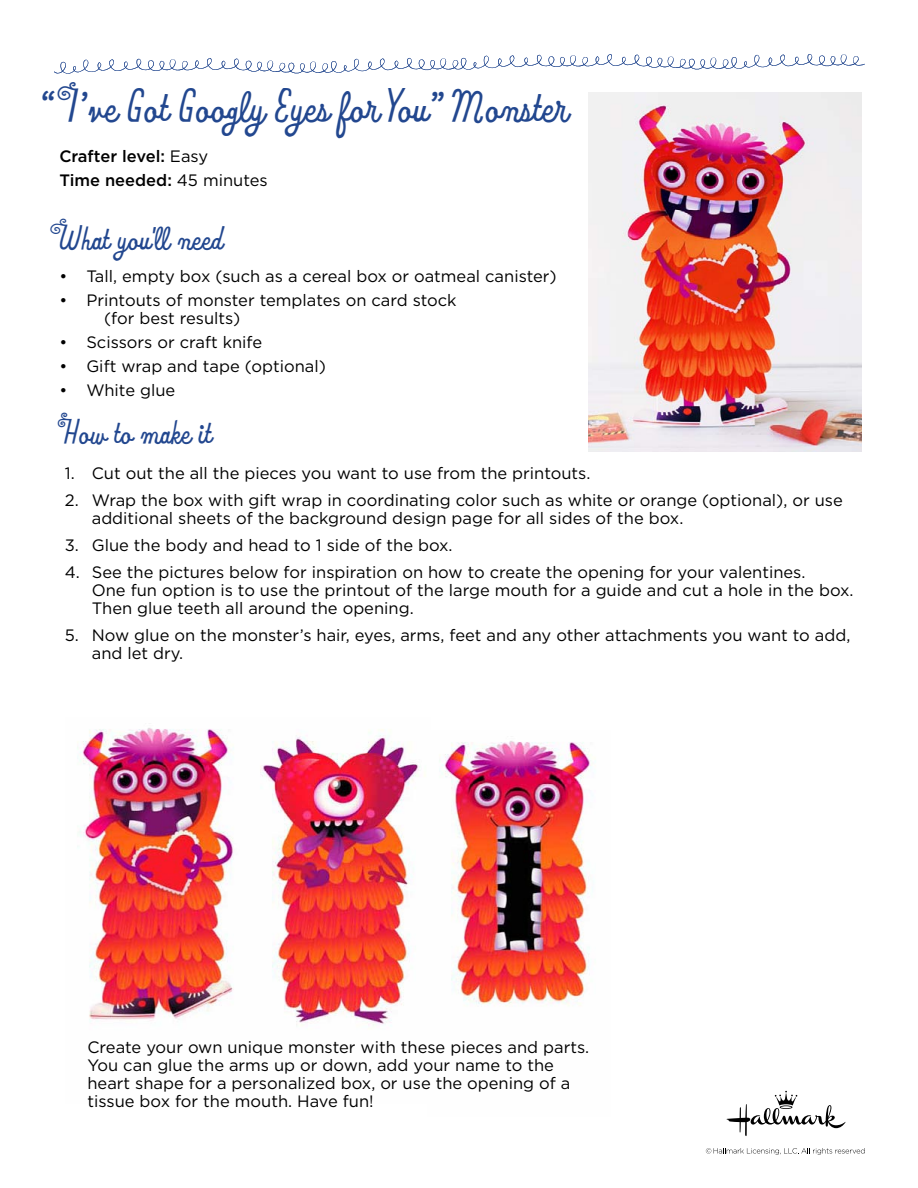
<style>
.page{position:relative;width:918px;height:1188px;background:#fff}
.page>*{position:absolute;margin:0;border:0;box-sizing:border-box;transform-origin:0 0}
.t1{font:700 48px "Hmk Handstand Script BCFG";color:#22478f}
.t2{font:700 36px "Hmk Handstand Script BCFG";color:#22478f}
.t3{font:16.5px/18px "Gotham";color:#000}
.t4{font:500 16.5px/24px "Gotham";color:#000}
.s1{font-weight:400}
</style>
<div class="page">
<svg style="left:54px;top:54px;width:811px;height:20px"></svg>
<svg style="left:727px;top:1091px;width:119px;height:45px"></svg>
<svg style="left:706px;top:1148px;width:159px;height:7px"></svg>
<img style="left:77px;top:728px;width:348px;height:298px">
<img style="left:439px;top:741px;width:157px;height:265px">
<img style="left:589px;top:93px;width:272px;height:358px">
<h1 class="t1" style="left:39px;top:79px;width:531px">“ I’ve Got Googly Eyes for You” Monster</h1>
<p class="t4" style="left:59px;top:144px;width:210px">Crafter level: <span class="s1">Easy<br></span>Time needed: <span class="s1">45 minutes</span></p>
<h2 class="t2" style="left:59px;top:217px;width:165px">What you'll need</h2>
<p class="t3" style="left:59px;top:267px;width:499px">• Tall, empty box (such as a cereal box or oatmeal canister)</p>
<p class="t3" style="left:104px;top:291px;width:354px;text-indent:-45px">• Printouts of monster templates on card stock (for best results)</p>
<p class="t3" style="left:59px;top:333px;width:204px">• Scissors or craft knife</p>
<p class="t3" style="left:59px;top:357px;width:268px">• Gift wrap and tape (optional)</p>
<p class="t3" style="left:59px;top:381px;width:117px">• White glue</p>
<h2 class="t2" style="left:65px;top:411px;width:148px">How to make it</h2>
<p class="t3" style="left:65px;top:464px;width:527px">1. Cut out the all the pieces you want to use from the printouts.</p>
<p class="t3" style="left:92px;top:491px;width:753px;text-indent:-27px">2. Wrap the box with gift wrap in coordinating color such as white or orange (optional), or use additional sheets of the background design page for all sides of the box.</p>
<p class="t3" style="left:65px;top:536px;width:389px">3. Glue the body and head to 1 side of the box.</p>
<p class="t3" style="left:92px;top:563px;width:763px;text-indent:-27px">4. See the pictures below for inspiration on how to create the opening for your valentines.<br>One fun option is to use the printout of the large mouth for a guide and cut a hole in the box.<br>Then glue teeth all around the opening.</p>
<p class="t3" style="left:92px;top:626px;width:760px;text-indent:-27px">5. Now glue on the monster’s hair, eyes, arms, feet and any other attachments you want to add, and let dry.</p>
<p class="t3" style="left:87px;top:1038px;width:503px">Create your own unique monster with these pieces and parts.<br>You can glue the arms up or down, add your name to the heart shape for a personalized box, or use the opening of a tissue box for the mouth. Have fun!</p>
</div>
